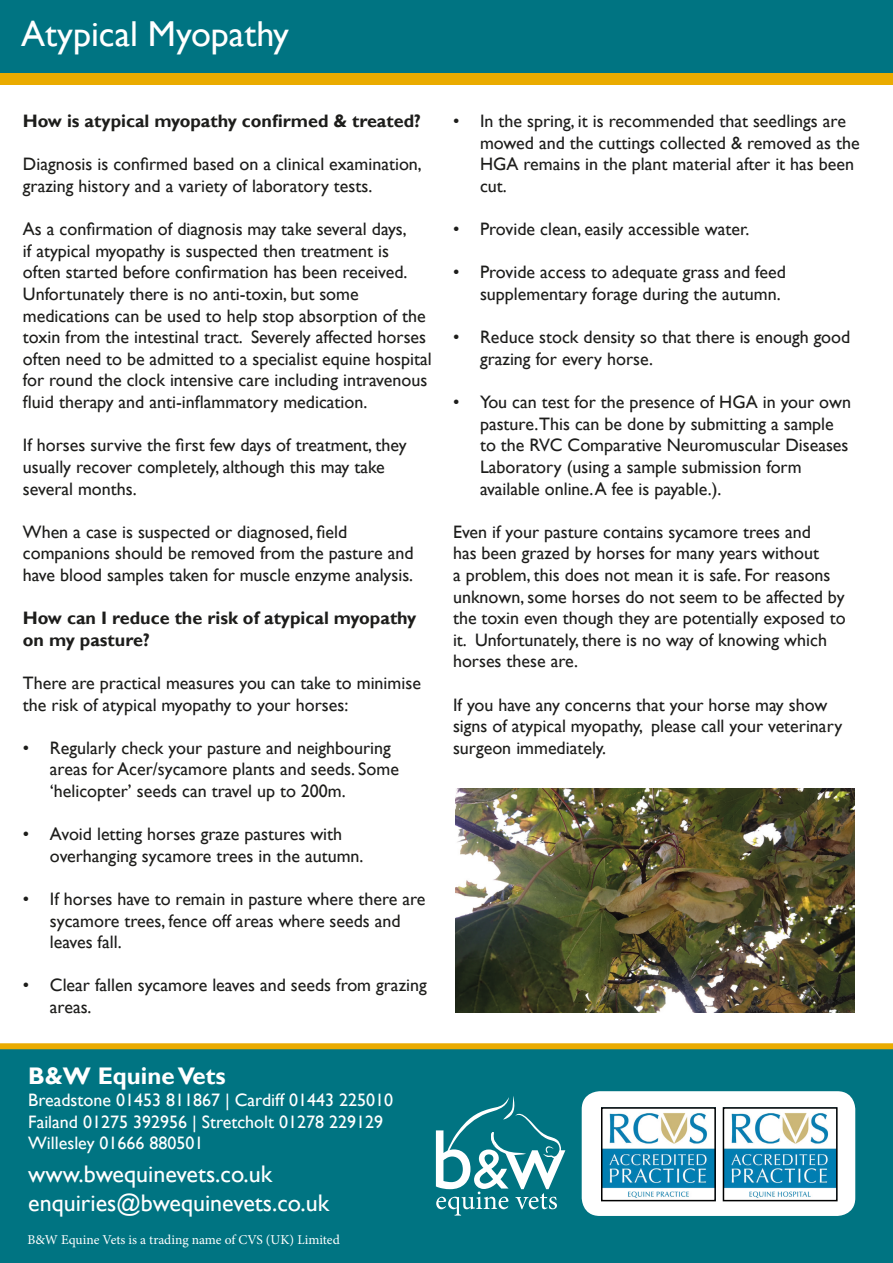
<style>
.page{position:relative;width:893px;height:1263px;background:#fff}
.page>*{position:absolute;margin:0;border:0;box-sizing:border-box;transform-origin:0 0}
.t1{font:36px "Gill Sans";color:#fff}
.t2{font:24px "Gill Sans";color:#fff}
.t3{font:700 24px "Gill Sans";color:#fff}
.t4{font:18px/21.6px "Gill Sans";color:#1d1d1b}
.t5{font:18px "Gill Sans";color:#fff}
.t6{font:700 18px/21.6px "Gill Sans";color:#1d1d1b}
.t7{font:13.5px "Minion Pro";color:#fff}
</style>
<div class="page">
<div style="left:0;top:0;width:893px;height:76px;background:#007482"></div>
<div style="left:0;top:73px;width:893px;height:11px;background:#eaab00"></div>
<div style="left:0;top:1047px;width:893px;height:216px;background:#007482"></div>
<div style="left:0;top:1043px;width:893px;height:6px;background:#eaab00"></div>
<div style="left:582px;top:1091px;width:273px;height:125px;background:#fff;border-radius:18px"></div>
<img style="left:726px;top:1113px;width:109px;height:85px">
<div style="left:723px;top:1107px;width:115px;height:94px;border:2px solid #000"></div>
<img style="left:604px;top:1113px;width:109px;height:85px">
<div style="left:601px;top:1107px;width:115px;height:94px;border:2px solid #000"></div>
<svg style="left:436px;top:1096px;width:129px;height:119px"></svg>
<img style="left:455px;top:788px;width:400px;height:224px">
<p class="t1" style="left:21px;top:13px;width:269px">Atypical Myopathy</p>
<p class="t6" style="left:23px;top:111px;width:400px">How is atypical myopathy confirmed &amp; treated?</p>
<p class="t4" style="left:23px;top:154px;width:400px">Diagnosis is confirmed based on a clinical examination, grazing history and a variety of laboratory tests.</p>
<p class="t4" style="left:23px;top:219px;width:410px">As a confirmation of diagnosis may take several days,<br>if atypical myopathy is suspected then treatment is<br>often started before confirmation has been received.<br>Unfortunately there is no anti-toxin, but some medications can be used to help stop absorption of the toxin from the intestinal tract. Severely affected horses often need to be admitted to a specialist equine hospital for round the clock intensive care including intravenous fluid therapy and anti-inflammatory medication.</p>
<p class="t4" style="left:23px;top:435px;width:385px">If horses survive the first few days of treatment, they usually recover completely, although this may take several months.</p>
<p class="t4" style="left:23px;top:521px;width:392px">When a case is suspected or diagnosed, field companions should be removed from the pasture and have blood samples taken for muscle enzyme analysis.</p>
<p class="t6" style="left:23px;top:608px;width:395px">How can I reduce the risk of atypical myopathy on my pasture?</p>
<p class="t4" style="left:23px;top:672px;width:400px">There are practical measures you can take to minimise the risk of atypical myopathy to your horses:</p>
<p class="t4" style="left:50px;top:737px;width:351px;text-indent:-27px">• Regularly check your pasture and neighbouring areas for Acer/sycamore plants and seeds. Some ‘helicopter’ seeds can travel up to 200m.</p>
<p class="t4" style="left:50px;top:824px;width:315px;text-indent:-27px">• Avoid letting horses graze pastures with overhanging sycamore trees in the autumn.</p>
<p class="t4" style="left:50px;top:888px;width:377px;text-indent:-27px">• If horses have to remain in pasture where there are sycamore trees, fence off areas where seeds and leaves fall.</p>
<p class="t4" style="left:50px;top:975px;width:378px;text-indent:-27px">• Clear fallen sycamore leaves and seeds from grazing areas.</p>
<p class="t3" style="left:28px;top:1062px;width:199px">B&amp;W Equine Vets</p>
<p class="t5" style="left:28px;top:1089px;width:366px">Breadstone 01453 811867 | Cardiff 01443 225010</p>
<p class="t5" style="left:28px;top:1111px;width:356px">Failand 01275 392956 | Stretcholt 01278 229129</p>
<p class="t5" style="left:28px;top:1132px;width:177px">Willesley 01666 880501</p>
<p class="t2" style="left:28px;top:1160px;width:246px">www.bwequinevets.co.uk</p>
<p class="t2" style="left:28px;top:1188px;width:302px">enquiries@bwequinevets.co.uk</p>
<p class="t7" style="left:27px;top:1230px;width:314px">B&amp;W Equine Vets is a trading name of CVS (UK) Limited</p>
<p class="t4" style="left:480px;top:111px;width:381px;text-indent:-27px">• In the spring, it is recommended that seedlings are mowed and the cuttings collected &amp; removed as the HGA remains in the plant material after it has been cut.</p>
<p class="t4" style="left:453px;top:219px;width:298px">• Provide clean, easily accessible water.</p>
<p class="t4" style="left:453px;top:262px;width:334px;text-align:right">• Provide access to adequate grass and feed supplementary forage during the autumn.</p>
<p class="t4" style="left:480px;top:327px;width:372px;text-indent:-27px">• Reduce stock density so that there is enough good grazing for every horse.</p>
<p class="t4" style="left:480px;top:392px;width:372px;text-indent:-27px">• You can test for the presence of HGA in your own pasture.This can be done by submitting a sample to the RVC Comparative Neuromuscular Diseases Laboratory (using a sample submission form available online. A fee is payable.).</p>
<p class="t4" style="left:453px;top:521px;width:394px">Even if your pasture contains sycamore trees and<br>has been grazed by horses for many years without<br>a problem, this does not mean it is safe. For reasons unknown, some horses do not seem to be affected by the toxin even though they are potentially exposed to it. Unfortunately, there is no way of knowing which horses these are.</p>
<p class="t4" style="left:453px;top:694px;width:391px">If you have any concerns that your horse may show signs of atypical myopathy, please call your veterinary surgeon immediately.</p>
</div>
